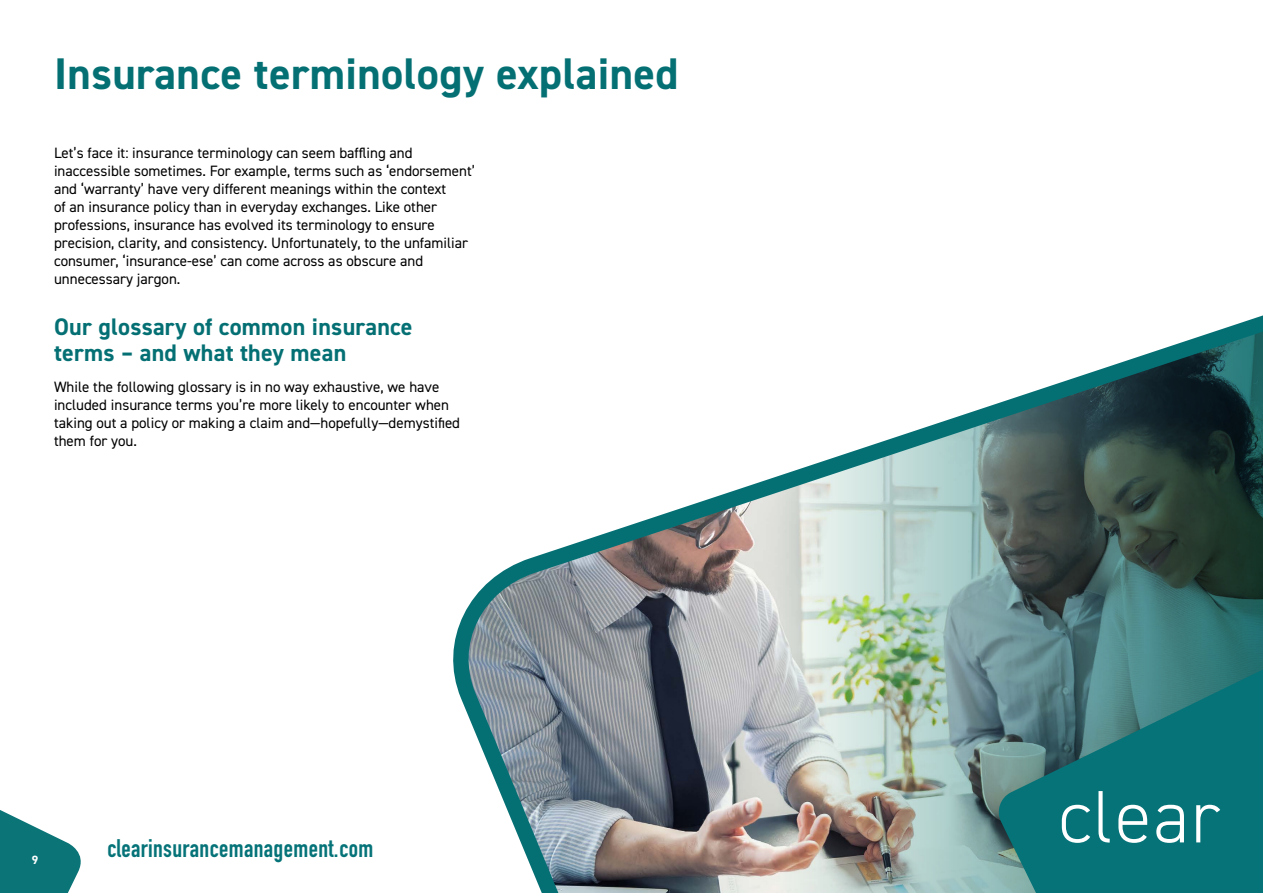
<style>
.page{position:relative;width:1263px;height:893px;background:#fff}
.page>*{position:absolute;margin:0;border:0;box-sizing:border-box;transform-origin:0 0}
.t1{font:700 44.4px "DIN2014";letter-spacing:.01em;color:#057074}
.t2{font:700 25.05px "DIN Condensed";letter-spacing:.015em;color:#057378}
.t3{font:700 24px/25.5px "DIN2014";letter-spacing:.01em;color:#057074}
.t4{font:15px/18px "DIN2014";color:#000}
.t5{font:700 12px "DIN2014";color:#fff}
</style>
<div class="page">
<img style="left:453px;top:315px;width:810px;height:578px">
<svg style="left:0;top:810px;width:81px;height:83px"></svg>
<svg style="left:996px;top:657px;width:267px;height:236px;background:#23797d"></svg>
<svg style="left:1062px;top:805px;width:28px;height:38px"></svg>
<svg style="left:1098px;top:791px;width:12px;height:51px"></svg>
<svg style="left:1118px;top:805px;width:29px;height:38px"></svg>
<svg style="left:1156px;top:805px;width:28px;height:38px"></svg>
<svg style="left:1196px;top:805px;width:24px;height:37px"></svg>
<h1 class="t1" style="left:54px;top:44px;width:626px">Insurance terminology explained</h1>
<p class="t4" style="left:54px;top:144px;width:423px">Let’s face it: insurance terminology can seem baffling and inaccessible sometimes. For example, terms such as ‘endorsement’ and ‘warranty’ have very different meanings within the context<br>of an insurance policy than in everyday exchanges. Like other professions, insurance has evolved its terminology to ensure precision, clarity, and consistency. Unfortunately, to the unfamiliar consumer, ‘insurance-ese’ can come across as obscure and unnecessary jargon.</p>
<h3 class="t3" style="left:54px;top:314px;width:360px">Our glossary of common insurance terms – and what they mean</h3>
<p class="t4" style="left:54px;top:377px;width:408px">While the following glossary is in no way exhaustive, we have included insurance terms you’re more likely to encounter when taking out a policy or making a claim and—hopefully—demystified them for you.</p>
<p class="t5" style="left:32px;top:852px;width:8px">9</p>
<h2 class="t2" style="left:107px;top:831px;width:268px">clearinsurancemanagement.com</h2>
</div>
